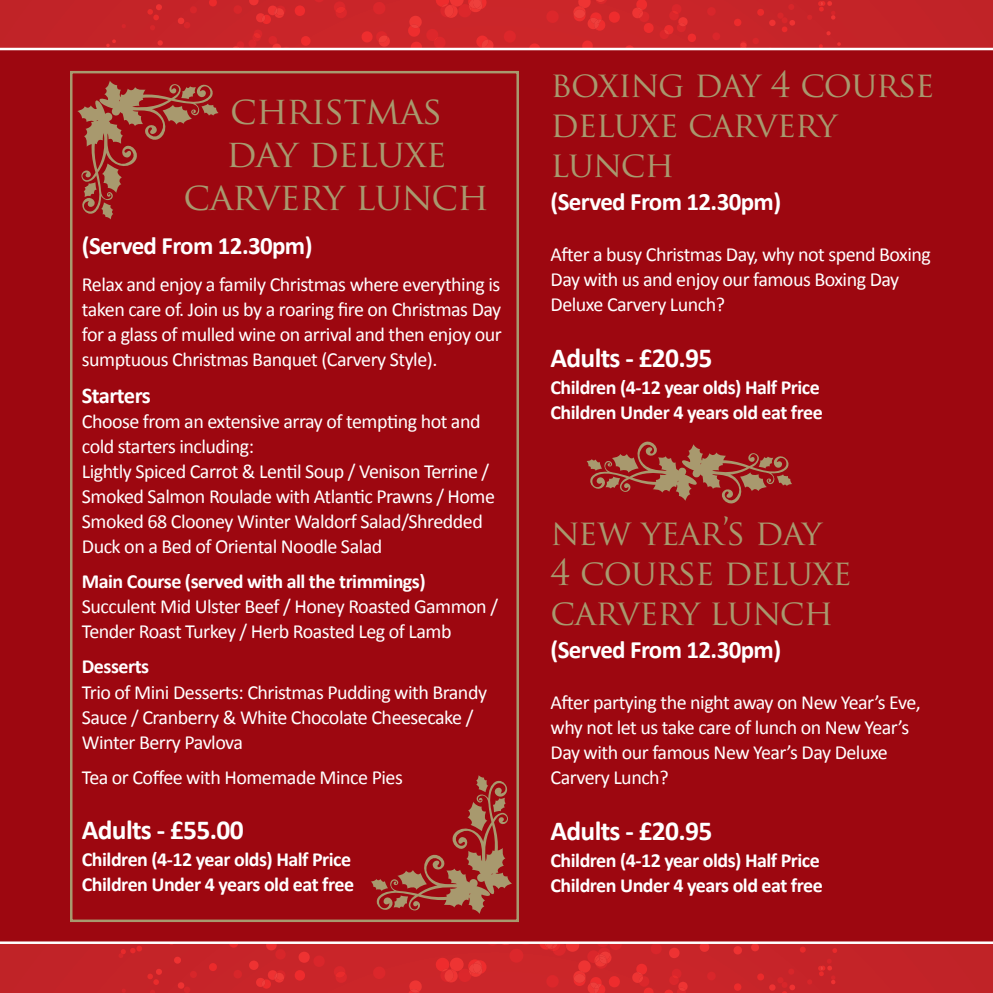
<style>
.page{position:relative;width:993px;height:993px;background:#fff}
.page>*{position:absolute;margin:0;border:0;box-sizing:border-box;transform-origin:0 0}
.t1{font:37.75px/43.2px "Trajan Pro";letter-spacing:-.025em;color:#a8996e;text-align:center}
.t2{font:35px/40px "Trajan Pro";letter-spacing:-.025em;color:#a8996e}
.t3{font:700 27.5px "Calibri";letter-spacing:-.025em;color:#fff}
.t4{font:700 25px "Calibri";letter-spacing:-.025em;color:#fff}
.t5{font:700 22.5px "Calibri";letter-spacing:-.025em;color:#fff}
.t6{font:20px/25px "Calibri";letter-spacing:-.025em;color:#fff}
.t7{font:700 20px/25px "Calibri";letter-spacing:-.025em;color:#fff}
</style>
<div class="page">
<div style="left:0;top:0;width:992px;height:992px;background:#9d0710"></div>
<div style="left:0;top:0;width:992px;height:50px;background:#c62429"></div>
<svg style="left:315px;top:0;width:8px;height:2px"></svg>
<svg style="left:234px;top:5px;width:8px;height:9px"></svg>
<svg style="left:504px;top:30px;width:12px;height:13px"></svg>
<svg style="left:122px;top:24px;width:4px;height:4px"></svg>
<svg style="left:707px;top:7px;width:9px;height:9px"></svg>
<svg style="left:546px;top:10px;width:13px;height:13px"></svg>
<svg style="left:334px;top:1px;width:13px;height:17px"></svg>
<svg style="left:712px;top:32px;width:8px;height:8px"></svg>
<svg style="left:373px;top:2px;width:13px;height:12px"></svg>
<svg style="left:739px;top:38px;width:20px;height:10px"></svg>
<svg style="left:301px;top:36px;width:10px;height:10px"></svg>
<svg style="left:734px;top:19px;width:7px;height:7px"></svg>
<svg style="left:528px;top:43px;width:12px;height:5px"></svg>
<svg style="left:209px;top:0;width:8px;height:6px"></svg>
<svg style="left:294px;top:5px;width:11px;height:11px"></svg>
<svg style="left:147px;top:4px;width:15px;height:26px"></svg>
<svg style="left:833px;top:42px;width:7px;height:6px"></svg>
<svg style="left:157px;top:40px;width:6px;height:6px"></svg>
<svg style="left:818px;top:44px;width:9px;height:4px"></svg>
<svg style="left:106px;top:39px;width:10px;height:8px"></svg>
<svg style="left:178px;top:6px;width:19px;height:22px"></svg>
<svg style="left:757px;top:4px;width:38px;height:28px"></svg>
<svg style="left:807px;top:1px;width:28px;height:19px"></svg>
<svg style="left:572px;top:0;width:124px;height:48px"></svg>
<svg style="left:268px;top:36px;width:23px;height:12px"></svg>
<svg style="left:826px;top:31px;width:4px;height:4px"></svg>
<svg style="left:249px;top:0;width:36px;height:24px"></svg>
<svg style="left:361px;top:31px;width:29px;height:16px"></svg>
<svg style="left:232px;top:30px;width:30px;height:18px"></svg>
<svg style="left:407px;top:0;width:86px;height:48px"></svg>
<div style="left:0;top:943px;width:992px;height:49px;background:#c52428"></div>
<svg style="left:234px;top:970px;width:8px;height:8px"></svg>
<svg style="left:649px;top:943px;width:13px;height:10px"></svg>
<svg style="left:707px;top:972px;width:9px;height:8px"></svg>
<svg style="left:334px;top:966px;width:13px;height:16px"></svg>
<svg style="left:373px;top:966px;width:13px;height:12px"></svg>
<svg style="left:832px;top:948px;width:5px;height:4px"></svg>
<svg style="left:734px;top:983px;width:7px;height:7px"></svg>
<svg style="left:119px;top:946px;width:23px;height:11px"></svg>
<svg style="left:209px;top:963px;width:8px;height:7px"></svg>
<svg style="left:228px;top:943px;width:11px;height:4px"></svg>
<svg style="left:800px;top:946px;width:6px;height:6px"></svg>
<svg style="left:632px;top:963px;width:22px;height:29px"></svg>
<svg style="left:147px;top:969px;width:15px;height:23px"></svg>
<svg style="left:750px;top:943px;width:9px;height:8px"></svg>
<svg style="left:174px;top:956px;width:7px;height:7px"></svg>
<svg style="left:733px;top:946px;width:9px;height:8px"></svg>
<svg style="left:699px;top:943px;width:10px;height:8px"></svg>
<svg style="left:665px;top:969px;width:22px;height:23px"></svg>
<svg style="left:409px;top:980px;width:13px;height:12px"></svg>
<svg style="left:178px;top:971px;width:19px;height:21px"></svg>
<svg style="left:757px;top:969px;width:38px;height:23px"></svg>
<svg style="left:294px;top:951px;width:31px;height:29px"></svg>
<svg style="left:807px;top:959px;width:28px;height:25px"></svg>
<svg style="left:435px;top:943px;width:187px;height:49px"></svg>
<svg style="left:669px;top:947px;width:11px;height:10px"></svg>
<svg style="left:248px;top:943px;width:38px;height:45px"></svg>
<hr style="left:0;top:48px;width:992px;height:2px;background:#fff">
<hr style="left:0;top:941px;width:992px;height:2px;background:#fff">
<div style="left:70px;top:71px;width:449px;height:850px;border:2px solid #a8996e"></div>
<svg style="left:586px;top:441px;width:206px;height:62px"></svg>
<svg style="left:371px;top:775px;width:141px;height:138px"></svg>
<svg style="left:77px;top:81px;width:141px;height:138px"></svg>
<h1 class="t1" style="left:183px;top:89px;width:307px">CHRISTMAS<br>DAY DELUXE<br>CARVERY LUNCH</h1>
<p class="t4" style="left:82px;top:230px;width:232px">(Served From 12.30pm)</p>
<p class="t6" style="left:82px;top:271px;width:421px;text-align:justify">Relax and enjoy a family Christmas where everything is taken care of. Join us by a roaring fire on Christmas Day for a glass of mulled wine on arrival and then enjoy our sumptuous Christmas Banquet (Carvery Style).</p>
<p class="t5" style="left:82px;top:381px;width:70px">Starters</p>
<p class="t6" style="left:82px;top:409px;width:414px">Choose from an extensive array of tempting hot and cold starters including:<br>Lightly Spiced Carrot &amp; Lentil Soup / Venison Terrine / Smoked Salmon Roulade with Atlantic Prawns / Home Smoked 68 Clooney Winter Waldorf Salad/Shredded Duck on a Bed of Oriental Noodle Salad</p>
<p class="t7" style="left:82px;top:569px;width:345px">Main Course (served with all the trimmings)</p>
<p class="t6" style="left:82px;top:594px;width:417px">Succulent Mid Ulster Beef / Honey Roasted Gammon /<br>Tender Roast Turkey / Herb Roasted Leg of Lamb</p>
<p class="t7" style="left:82px;top:654px;width:69px">Desserts</p>
<p class="t6" style="left:82px;top:679px;width:406px">Trio of Mini Desserts: Christmas Pudding with Brandy<br>Sauce / Cranberry &amp; White Chocolate Cheesecake /<br>Winter Berry Pavlova</p>
<p class="t6" style="left:82px;top:764px;width:322px">Tea or Coffee with Homemade Mince Pies</p>
<h3 class="t3" style="left:82px;top:812px;width:163px">Adults - £55.00</h3>
<p class="t7" style="left:82px;top:846px;width:273px">Children (4-12 year olds) Half Price<br>Children Under 4 years old eat free</p>
<h2 class="t2" style="left:550px;top:65px;width:385px">BOXING DAY 4 COURSE<br>DELUXE CARVERY<br>LUNCH</h2>
<p class="t4" style="left:550px;top:186px;width:232px">(Served From 12.30pm)</p>
<p class="t6" style="left:550px;top:242px;width:382px">After a busy Christmas Day, why not spend Boxing<br>Day with us and enjoy our famous Boxing Day<br>Deluxe Carvery Lunch?</p>
<h3 class="t3" style="left:550px;top:340px;width:163px">Adults - £20.95</h3>
<p class="t7" style="left:550px;top:374px;width:273px">Children (4-12 year olds) Half Price<br>Children Under 4 years old eat free</p>
<h2 class="t2" style="left:550px;top:513px;width:303px">NEW YEAR’S DAY<br>4 COURSE DELUXE<br>CARVERY LUNCH</h2>
<p class="t4" style="left:550px;top:633px;width:232px">(Served From 12.30pm)</p>
<p class="t6" style="left:550px;top:689px;width:372px">After partying the night away on New Year’s Eve, why not let us take care of lunch on New Year’s Day with our famous New Year’s Day Deluxe Carvery Lunch?</p>
<h3 class="t3" style="left:550px;top:813px;width:163px">Adults - £20.95</h3>
<p class="t7" style="left:550px;top:847px;width:273px">Children (4-12 year olds) Half Price<br>Children Under 4 years old eat free</p>
</div>
